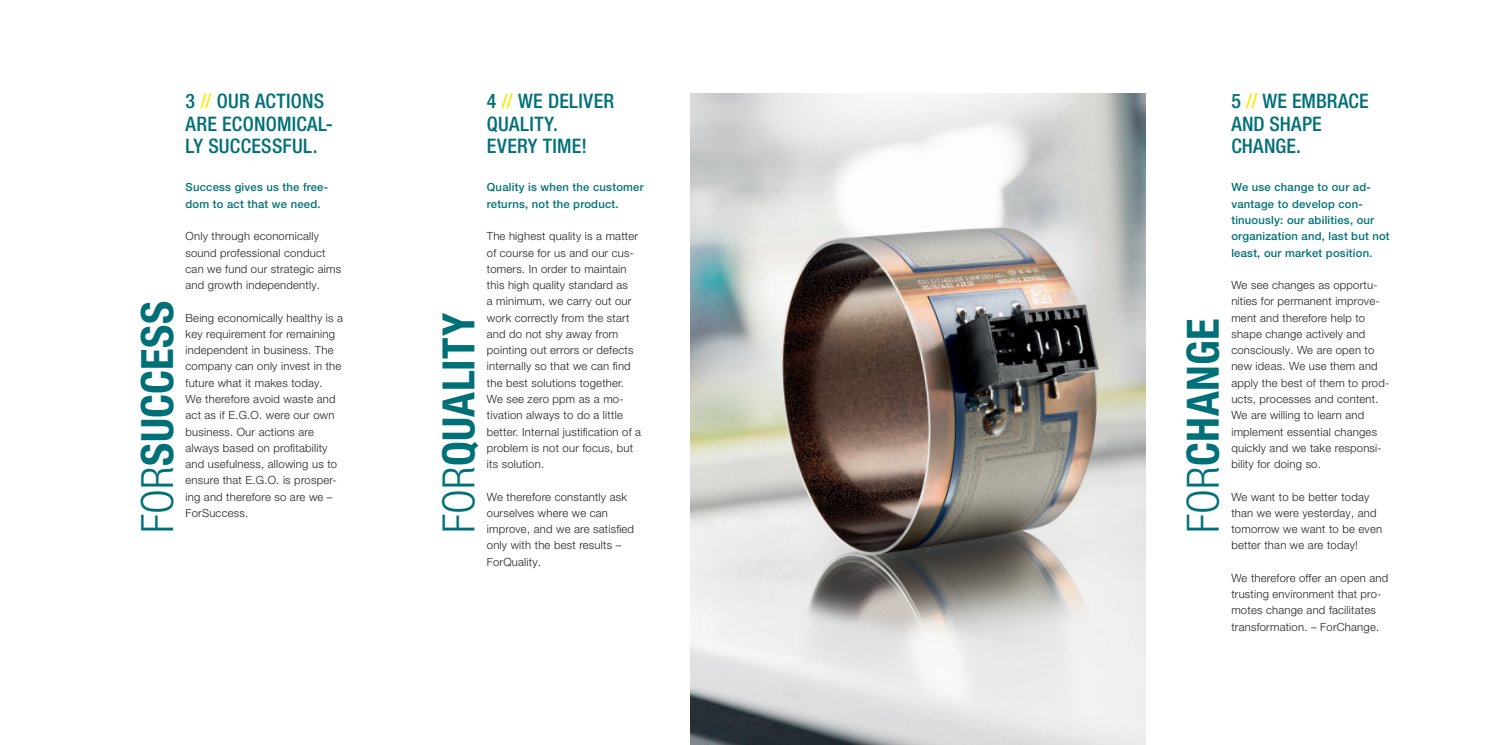
<style>
.page{position:relative;width:1489px;height:745px;background:#fff}
.page>*{position:absolute;margin:0;border:0;box-sizing:border-box;transform-origin:0 0}
.Headline_Introseiten{font:700 condensed 44.62px "Helvetica Neue LT Pro";letter-spacing:.005em;color:#007078}
.Headline_16_18{font:500 condensed 20px/22.5px "Helvetica Neue LT Pro";letter-spacing:.015em;color:#007078}
.Copy{font:300 11.25px/16.2px "Helvetica Neue LT Pro";letter-spacing:.02em;color:#231f20}
.Copy-2{font:500 11.25px/16.2px "Helvetica Neue LT Pro";letter-spacing:.02em;color:#007078}
.s1{font-weight:300}
.s2{color:#f5ec09}
</style>
<div class="page">
<img style="left:690px;top:94px;width:454px;height:650px">
<p class="Headline_Introseiten" style="left:130px;top:533px;width:234px;rotate:-90deg"><span class="s1">FOR</span>SUCCESS</p>
<p class="Headline_16_18" style="left:185px;top:90px;width:149px">3 <span class="s2">//</span> OUR ACTIONS<br>ARE ECONOMICAL-<br>LY SUCCESSFUL.</p>
<p class="Copy-2" style="left:185px;top:179px;width:144px">Success gives us the free&shy;dom to act that we need.</p>
<p class="Copy" style="left:185px;top:228px;width:157px">Only through economically sound professional conduct can we fund our strategic aims and growth independently.</p>
<p class="Copy" style="left:185px;top:309px;width:159px">Being economically healthy is a key requirement for remaining independent in business. The company can only invest in the future what it makes today.<br>We therefore avoid waste and act as if E.G.O. were our own business. Our actions are always based on profitability and usefulness, allowing us to ensure that E.G.O. is prosper&shy;ing and therefore so are we –<br>ForSuccess.</p>
<p class="Headline_Introseiten" style="left:432px;top:533px;width:221px;rotate:-90deg"><span class="s1">FOR</span>QUALITY</p>
<p class="Headline_16_18" style="left:487px;top:90px;width:129px">4 <span class="s2">//</span> WE DELIVER<br>QUALITY.<br>EVERY TIME!</p>
<p class="Copy-2" style="left:487px;top:179px;width:158px">Quality is when the customer returns, not the product.</p>
<p class="Copy" style="left:487px;top:228px;width:156px">The highest quality is a matter of course for us and our cus&shy;tomers. In order to maintain this high quality standard as<br>a minimum, we carry out our work correctly from the start and do not shy away from pointing out errors or defects internally so that we can find the best solutions together.<br>We see zero ppm as a mo&shy;tivation always to do a little better. Internal justification of a problem is not our focus, but its solution.</p>
<p class="Copy" style="left:487px;top:488px;width:149px">We therefore constantly ask ourselves where we can improve, and we are satisfied only with the best results –<br>ForQuality.</p>
<p class="Headline_Introseiten" style="left:1176px;top:533px;width:215px;rotate:-90deg"><span class="s1">FOR</span>CHANGE</p>
<p class="Headline_16_18" style="left:1231px;top:90px;width:139px">5 <span class="s2">//</span> WE EMBRACE<br>AND SHAPE<br>CHANGE.</p>
<p class="Copy-2" style="left:1231px;top:179px;width:160px">We use change to our ad&shy;vantage to develop con&shy;tinuously: our abilities, our organization and, last but not least, our market position.</p>
<p class="Copy" style="left:1231px;top:276px;width:159px">We see changes as opportu&shy;nities for permanent improve&shy;ment and therefore help to shape change actively and consciously. We are open to new ideas. We use them and apply the best of them to prod&shy;ucts, processes and content.<br>We are willing to learn and implement essential changes quickly and we take responsi&shy;bility for doing so.</p>
<p class="Copy" style="left:1231px;top:488px;width:152px">We want to be better today than we were yesterday, and tomorrow we want to be even better than we are today!</p>
<p class="Copy" style="left:1231px;top:569px;width:158px">We therefore offer an open and trusting environment that pro&shy;motes change and facilitates transformation. – ForChange.</p>
</div>
